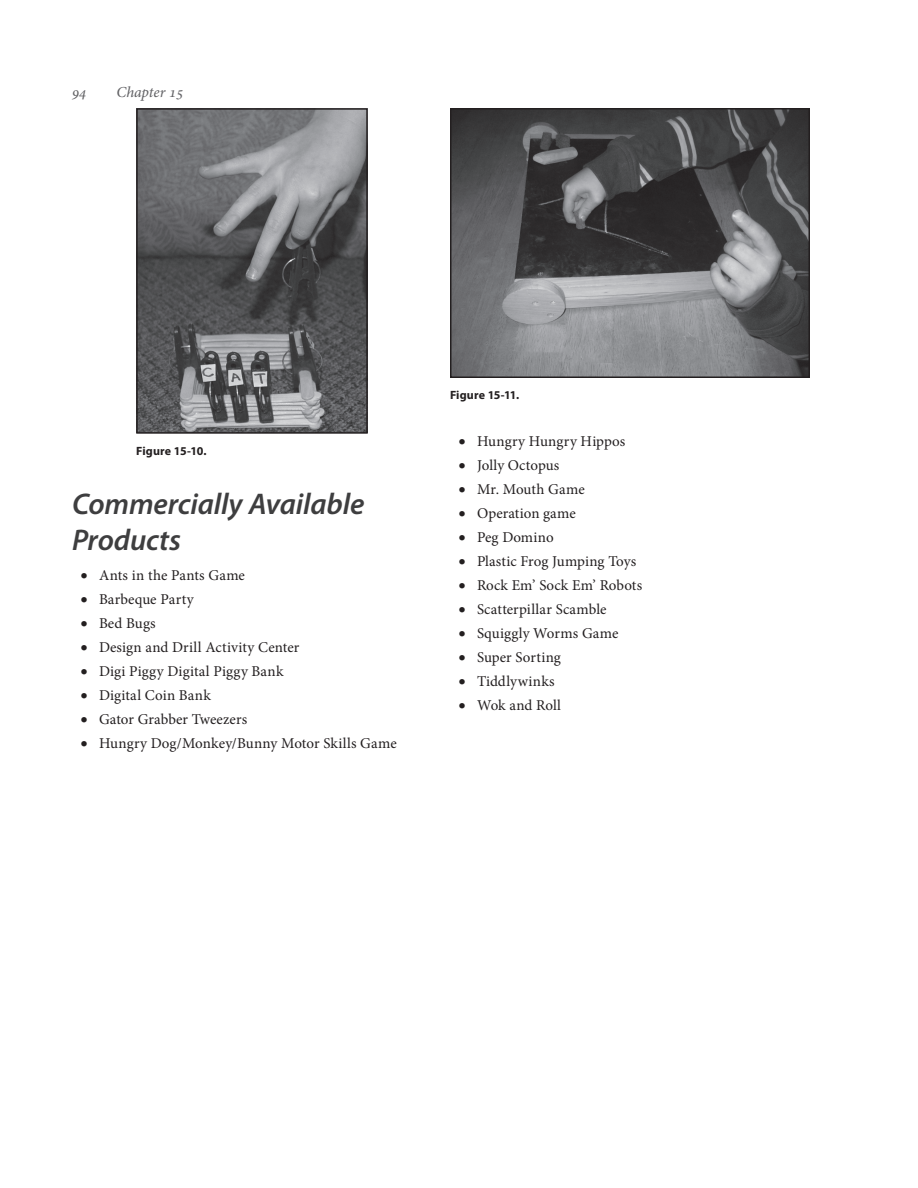
<style>
.page{position:relative;width:918px;height:1188px;background:#fff}
.page>*{position:absolute;margin:0;border:0;box-sizing:border-box;transform-origin:0 0}
.t1{font:italic 600 30px/36px "Myriad Pro";letter-spacing:-.005em;color:#3e3e3f}
.t2{font:15px "Minion Pro";letter-spacing:.005em;color:#231f20}
.t3{font:15px "Minion Pro";letter-spacing:.025em;color:#231f20}
.t4{font:italic 15px "Adobe Hebrew";letter-spacing:-.005em;color:#636366}
.t5{font:700 12px "Myriad Pro";letter-spacing:.01em;color:#231f20}
.s1{font-family:"Koz Go Pro Regular 90 msp RKSJ H";font-size:6px}
</style>
<div class="page">
<img style="left:139px;top:111px;width:226px;height:320px">
<div style="left:136px;top:108px;width:232px;height:326px;border:2px solid #231f20"></div>
<img style="left:453px;top:111px;width:354px;height:264px">
<div style="left:450px;top:108px;width:360px;height:270px;border:2px solid #231f20"></div>
<p class="t4" style="left:72px;top:86px;width:16px">94</p>
<p class="t4" style="left:117px;top:86px;width:69px">Chapter 15</p>
<p class="t5" style="left:136px;top:446px;width:72px">Figure 15-10.</p>
<h1 class="t1" style="left:72px;top:488px;width:294px">Commercially Available<br>Products</h1>
<p class="t2" style="left:81px;top:569px;width:166px"><span class="s1">●</span> Ants in the Pants Game</p>
<p class="t2" style="left:81px;top:593px;width:114px"><span class="s1">●</span> Barbeque Party</p>
<p class="t2" style="left:81px;top:617px;width:76px"><span class="s1">●</span> Bed Bugs</p>
<p class="t2" style="left:81px;top:641px;width:220px"><span class="s1">●</span> Design and Drill Activity Center</p>
<p class="t2" style="left:81px;top:665px;width:204px"><span class="s1">●</span> Digi Piggy Digital Piggy Bank</p>
<p class="t2" style="left:81px;top:689px;width:131px"><span class="s1">●</span> Digital Coin Bank</p>
<p class="t2" style="left:81px;top:713px;width:168px"><span class="s1">●</span> Gator Grabber Tweezers</p>
<p class="t2" style="left:81px;top:737px;width:317px"><span class="s1">●</span> Hungry Dog/Monkey/Bunny Motor Skills Game</p>
<p class="t5" style="left:450px;top:390px;width:71px">Figure 15-11.</p>
<p class="t2" style="left:459px;top:435px;width:168px"><span class="s1">●</span> Hungry Hungry Hippos</p>
<p class="t2" style="left:459px;top:459px;width:102px"><span class="s1">●</span> Jolly Octopus</p>
<p class="t2" style="left:459px;top:483px;width:127px"><span class="s1">●</span> Mr. Mouth Game</p>
<p class="t2" style="left:459px;top:507px;width:118px"><span class="s1">●</span> Operation game</p>
<p class="t2" style="left:459px;top:531px;width:96px"><span class="s1">●</span> Peg Domino</p>
<p class="t2" style="left:459px;top:555px;width:179px"><span class="s1">●</span> Plastic Frog Jumping Toys</p>
<p class="t2" style="left:459px;top:579px;width:185px"><span class="s1">●</span> Rock Em’ Sock Em’ Robots</p>
<p class="t2" style="left:459px;top:603px;width:149px"><span class="s1">●</span> Scatterpillar Scamble</p>
<p class="t2" style="left:459px;top:627px;width:161px"><span class="s1">●</span> Squiggly Worms Game</p>
<p class="t2" style="left:459px;top:651px;width:103px"><span class="s1">●</span> Super Sorting</p>
<p class="t3" style="left:459px;top:675px;width:97px"><span class="s1">●</span> Tiddlywinks</p>
<p class="t2" style="left:459px;top:699px;width:104px"><span class="s1">●</span> Wok and Roll</p>
</div>
